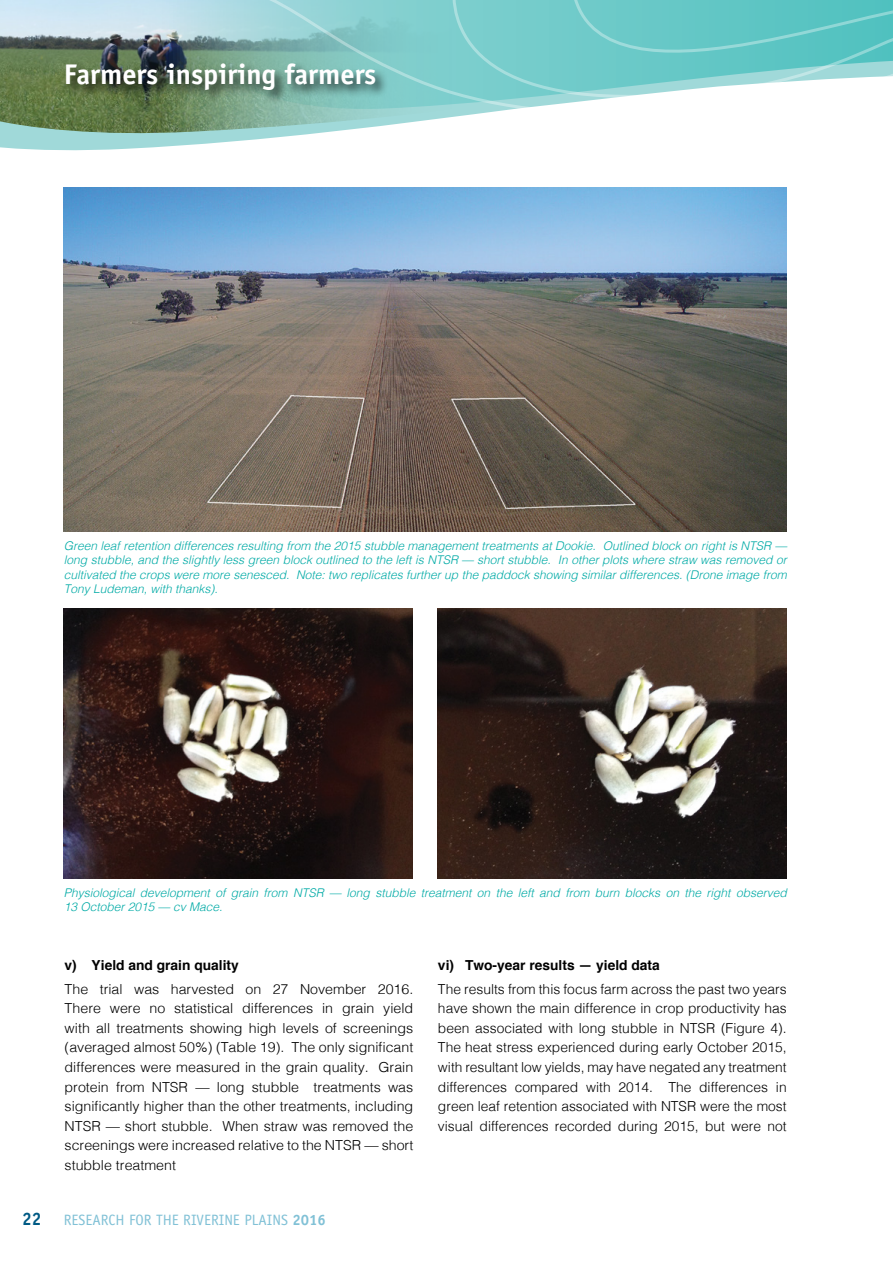
<style>
.page{position:relative;width:893px;height:1263px;background:#fff}
.page>*{position:absolute;margin:0;border:0;box-sizing:border-box;transform-origin:0 0}
.t1{font:700 28.5px "Officina Sans";color:#fff}
.t2{font:700 18px "Officina Sans";color:#005a84;scale:.96 1}
.t3{font:15px "Officina Sans";color:#81c1d6}
.t4{font:300 13.8px/19.5px "Helvetica";color:#000;text-align:justify}
.t5{font:700 13.8px "Helvetica";color:#000}
.t6{font:italic 300 12px/14.4px "Helvetica";color:#00aaa6;text-align:justify}
.s1{font-weight:700}
</style>
<div class="page">
<svg style="left:0;top:141px;width:236px;height:10px;fill:#a0d9d9"></svg>
<img style="left:0;top:0;width:396px;height:141px">
<svg style="left:115px;top:0;width:486px;height:124px;background:#96c4c0"></svg>
<svg style="left:439px;top:0;width:454px;height:99px;background:#7dcfce"></svg>
<div style="left:64px;top:61px;width:325px;height:43px;background:#000;opacity:.75"></div>
<img style="left:64px;top:187px;width:723px;height:344px">
<img style="left:438px;top:608px;width:349px;height:270px">
<img style="left:64px;top:608px;width:348px;height:270px">
<h1 class="t1" style="left:64px;top:57px;width:314px">Farmers inspiring farmers</h1>
<p class="t6" style="left:64px;top:538px;width:724px">Green leaf retention differences resulting from the 2015 stubble management treatments at Dookie. Outlined block on right is NTSR — long stubble, and the slightly less green block outlined to the left is NTSR — short stubble. In other plots where straw was removed or cultivated the crops were more senesced. Note: two replicates further up the paddock showing similar differences. (Drone image from Tony Ludeman, with thanks).</p>
<h2 class="t2" style="left:22px;top:1208px;width:21px">22</h2>
<p class="t6" style="left:64px;top:885px;width:724px">Physiological development of grain from NTSR — long stubble treatment on the left and from burn blocks on the right observed<br>13 October 2015 — cv Mace.</p>
<p class="t5" style="left:65px;top:957px;width:176px">v) Yield and grain quality</p>
<p class="t4" style="left:65px;top:978px;width:350px">The trial was harvested on 27 November 2016.<br>There were no statistical differences in grain yield with all treatments showing high levels of screenings (averaged almost 50%) (Table 19). The only significant differences were measured in the grain quality. Grain protein from NTSR — long stubble treatments was significantly higher than the other treatments, including NTSR — short stubble. When straw was removed the screenings were increased relative to the NTSR — short stubble treatment</p>
<p class="t3" style="left:64px;top:1211px;width:263px">RESEARCH FOR THE RIVERINE PLAINS <span class="s1">2016</span></p>
<p class="t5" style="left:438px;top:957px;width:223px">vi) Two-year results — yield data</p>
<p class="t4" style="left:438px;top:978px;width:350px">The results from this focus farm across the past two years have shown the main difference in crop productivity has been associated with long stubble in NTSR (Figure 4).<br>The heat stress experienced during early October 2015, with resultant low yields, may have negated any treatment differences compared with 2014. The differences in green leaf retention associated with NTSR were the most visual differences recorded during 2015, but were not</p>
</div>
